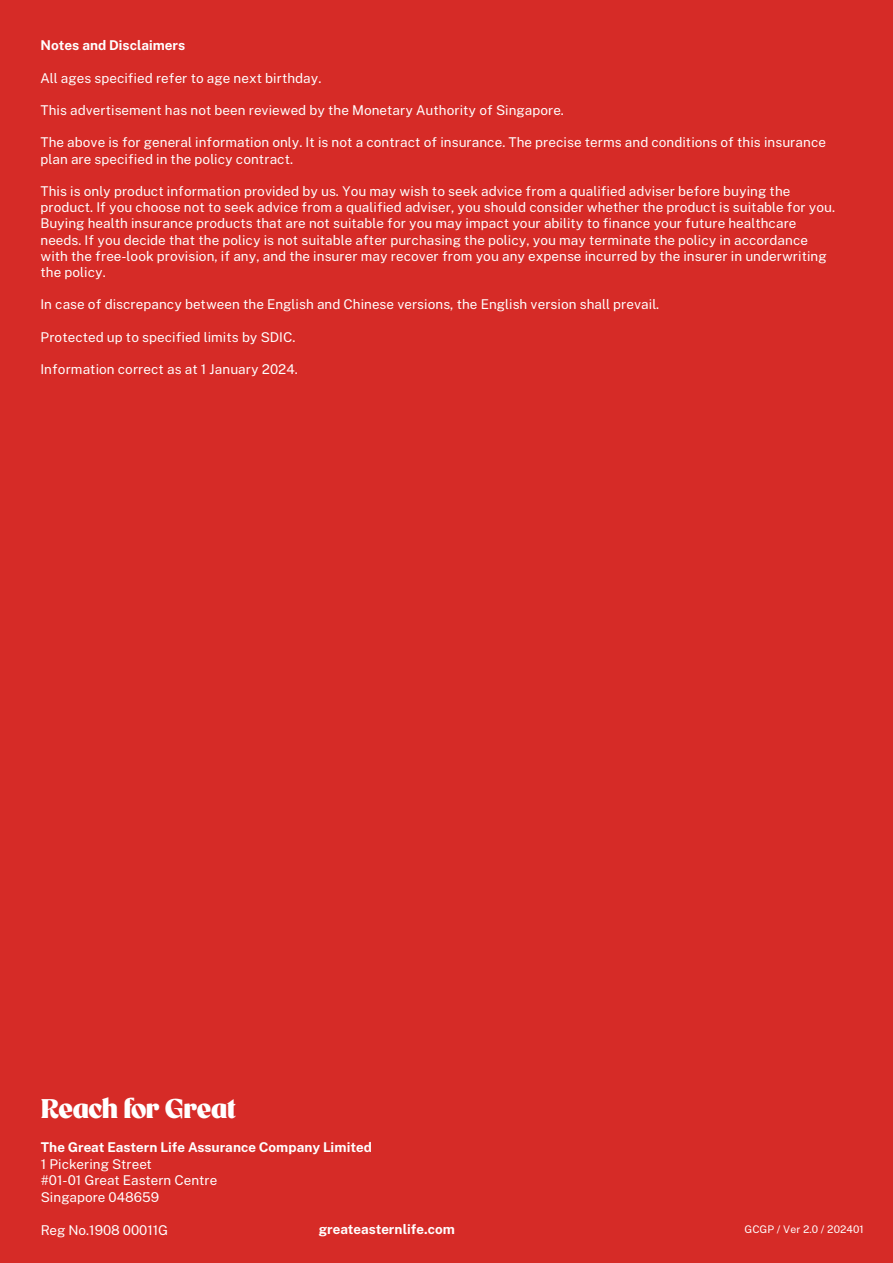
<style>
.page{position:relative;width:893px;height:1263px;background:#d62b27}
.page>*{position:absolute;margin:0;border:0;box-sizing:border-box;transform-origin:0 0}
.t1{font:800 27px "Mr Banks";letter-spacing:-.02em;color:#fff}
.t2{font:13.5px/16.2px "Public Sans";color:#fff}
.t3{font:700 13.5px "Public Sans";color:#fff}
.t4{font:10.5px "Public Sans";letter-spacing:.01em;color:#fff}
</style>
<div class="page">
<p class="t3" style="left:41px;top:36px;width:146px">Notes and Disclaimers</p>
<p class="t2" style="left:41px;top:69px;width:282px">All ages specified refer to age next birthday.</p>
<p class="t2" style="left:41px;top:101px;width:525px">This advertisement has not been reviewed by the Monetary Authority of Singapore.</p>
<p class="t2" style="left:41px;top:134px;width:787px">The above is for general information only. It is not a contract of insurance. The precise terms and conditions of this insurance plan are specified in the policy contract.</p>
<p class="t2" style="left:41px;top:182px;width:796px">This is only product information provided by us. You may wish to seek advice from a qualified adviser before buying the product. If you choose not to seek advice from a qualified adviser, you should consider whether the product is suitable for you.<br>Buying health insurance products that are not suitable for you may impact your ability to finance your future healthcare needs. If you decide that the policy is not suitable after purchasing the policy, you may terminate the policy in accordance with the free-look provision, if any, and the insurer may recover from you any expense incurred by the insurer in underwriting the policy.</p>
<p class="t2" style="left:41px;top:296px;width:620px">In case of discrepancy between the English and Chinese versions, the English version shall prevail.</p>
<p class="t2" style="left:41px;top:328px;width:256px">Protected up to specified limits by SDIC.</p>
<p class="t2" style="left:41px;top:361px;width:259px">Information correct as at 1 January 2024.</p>
<h1 class="t1" style="left:40px;top:1091px;width:197px">Reach for Great</h1>
<p class="t3" style="left:41px;top:1137px;width:333px">The Great Eastern Life Assurance Company Limited</p>
<p class="t2" style="left:41px;top:1155px;width:178px">1 Pickering Street<br>#01-01 Great Eastern Centre<br>Singapore 048659</p>
<p class="t2" style="left:41px;top:1221px;width:129px">Reg No.1908 00011G</p>
<p class="t3" style="left:319px;top:1218px;width:138px">greateasternlife.com</p>
<p class="t4" style="left:744px;top:1222px;width:121px">GCGP / Ver 2.0 / 202401</p>
</div>
